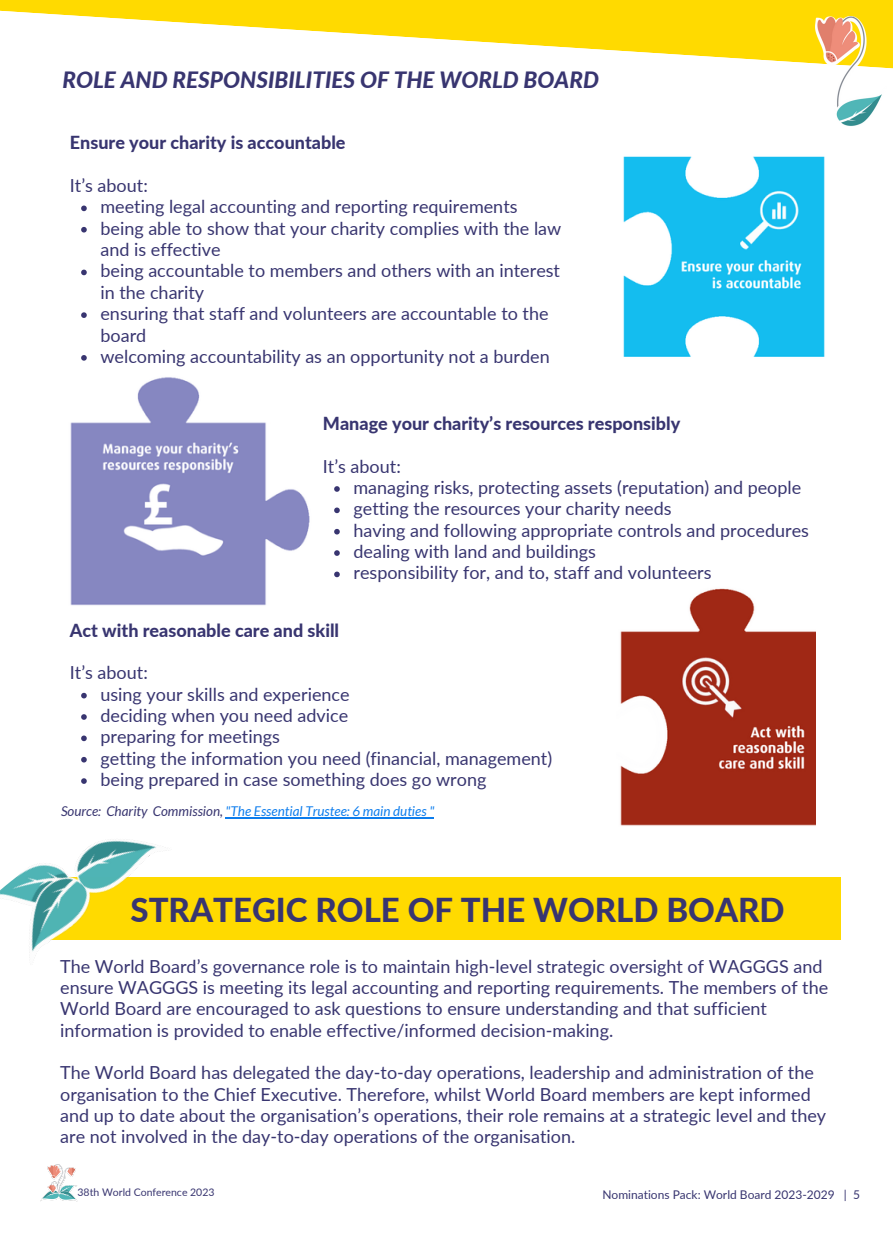
<style>
.page{position:relative;width:893px;height:1233px;background:#fff}
.page>*{position:absolute;margin:0;border:0;box-sizing:border-box;transform-origin:0 0}
.t1{font:800 33px "Lato";color:#383570}
.t2{font:italic 800 22.5px "Lato";color:#383570}
.t3{font:18px/21.3px "Lato";color:#383570}
.t4{font:800 18px "Lato";color:#383570}
.t5{font:italic 13.5px "Lato";color:#0d7ded}
.t6{font:12px "Lato";color:#383570}
.t7{font:10.5px "Lato";color:#383570}
.s1{color:#383570}
</style>
<div class="page">
<div style="left:45px;top:878px;width:795px;height:62px;background:#ffda00"></div>
<img style="left:620px;top:588px;width:195px;height:238px">
<img style="left:70px;top:377px;width:240px;height:229px">
<svg style="left:334px;top:486px;width:6px;height:6px"></svg>
<svg style="left:334px;top:508px;width:6px;height:5px"></svg>
<svg style="left:334px;top:529px;width:6px;height:6px"></svg>
<svg style="left:334px;top:550px;width:6px;height:6px"></svg>
<svg style="left:334px;top:572px;width:6px;height:5px"></svg>
<svg style="left:81px;top:693px;width:6px;height:5px"></svg>
<svg style="left:81px;top:714px;width:6px;height:6px"></svg>
<svg style="left:81px;top:736px;width:6px;height:5px"></svg>
<svg style="left:81px;top:757px;width:6px;height:6px"></svg>
<svg style="left:81px;top:778px;width:6px;height:6px"></svg>
<img style="left:41px;top:1164px;width:36px;height:37px">
<svg style="left:0;top:0;width:892px;height:69px;fill:#ffda00"></svg>
<img style="left:623px;top:156px;width:202px;height:201px">
<hr style="left:225px;top:817px;width:209px;height:1px;background:#0d7ded">
<img style="left:0;top:839px;width:173px;height:117px">
<img style="left:815px;top:17px;width:71px;height:109px">
<svg style="left:81px;top:206px;width:6px;height:5px"></svg>
<svg style="left:81px;top:227px;width:6px;height:6px"></svg>
<svg style="left:81px;top:270px;width:6px;height:5px"></svg>
<svg style="left:81px;top:312px;width:6px;height:6px"></svg>
<svg style="left:81px;top:355px;width:6px;height:6px"></svg>
<p class="t2" style="left:62px;top:66px;width:538px">ROLE AND RESPONSIBILITIES OF THE WORLD BOARD</p>
<p class="t4" style="left:70px;top:132px;width:277px">Ensure your charity is accountable</p>
<p class="t3" style="left:70px;top:174px;width:79px">It’s about:</p>
<p class="t3" style="left:100px;top:196px;width:462px">meeting legal accounting and reporting requirements being able to show that your charity complies with the law and is effective<br>being accountable to members and others with an interest in the charity<br>ensuring that staff and volunteers are accountable to the board<br>welcoming accountability as an opportunity not a burden</p>
<p class="t4" style="left:323px;top:412px;width:359px">Manage your charity’s resources responsibly</p>
<p class="t3" style="left:323px;top:455px;width:79px">It’s about:</p>
<p class="t3" style="left:353px;top:476px;width:457px">managing risks, protecting assets (reputation) and people getting the resources your charity needs<br>having and following appropriate controls and procedures dealing with land and buildings<br>responsibility for, and to, staff and volunteers</p>
<p class="t4" style="left:70px;top:619px;width:271px">Act with reasonable care and skill</p>
<p class="t3" style="left:70px;top:662px;width:79px">It’s about:</p>
<p class="t3" style="left:100px;top:683px;width:453px">using your skills and experience<br>deciding when you need advice<br>preparing for meetings<br>getting the information you need (financial, management) being prepared in case something does go wrong</p>
<p class="t5" style="left:61px;top:803px;width:375px"><span class="s1">Source: Charity Commission,</span> "The Essential Trustee: 6 main duties "</p>
<h1 class="t1" style="left:130px;top:890px;width:655px">STRATEGIC ROLE OF THE WORLD BOARD</h1>
<p class="t3" style="left:60px;top:955px;width:769px">The World Board’s governance role is to maintain high-level strategic oversight of WAGGGS and ensure WAGGGS is meeting its legal accounting and reporting requirements. The members of the World Board are encouraged to ask questions to ensure understanding and that sufficient information is provided to enable effective/informed decision-making.</p>
<p class="t3" style="left:60px;top:1062px;width:767px">The World Board has delegated the day-to-day operations, leadership and administration of the organisation to the Chief Executive. Therefore, whilst World Board members are kept informed and up to date about the organisation’s operations, their role remains at a strategic level and they are not involved in the day-to-day operations of the organisation.</p>
<p class="t7" style="left:78px;top:1186px;width:138px">38th World Conference 2023</p>
<p class="t6" style="left:602px;top:1187px;width:259px">Nominations Pack: World Board 2023-2029 | 5</p>
</div>
